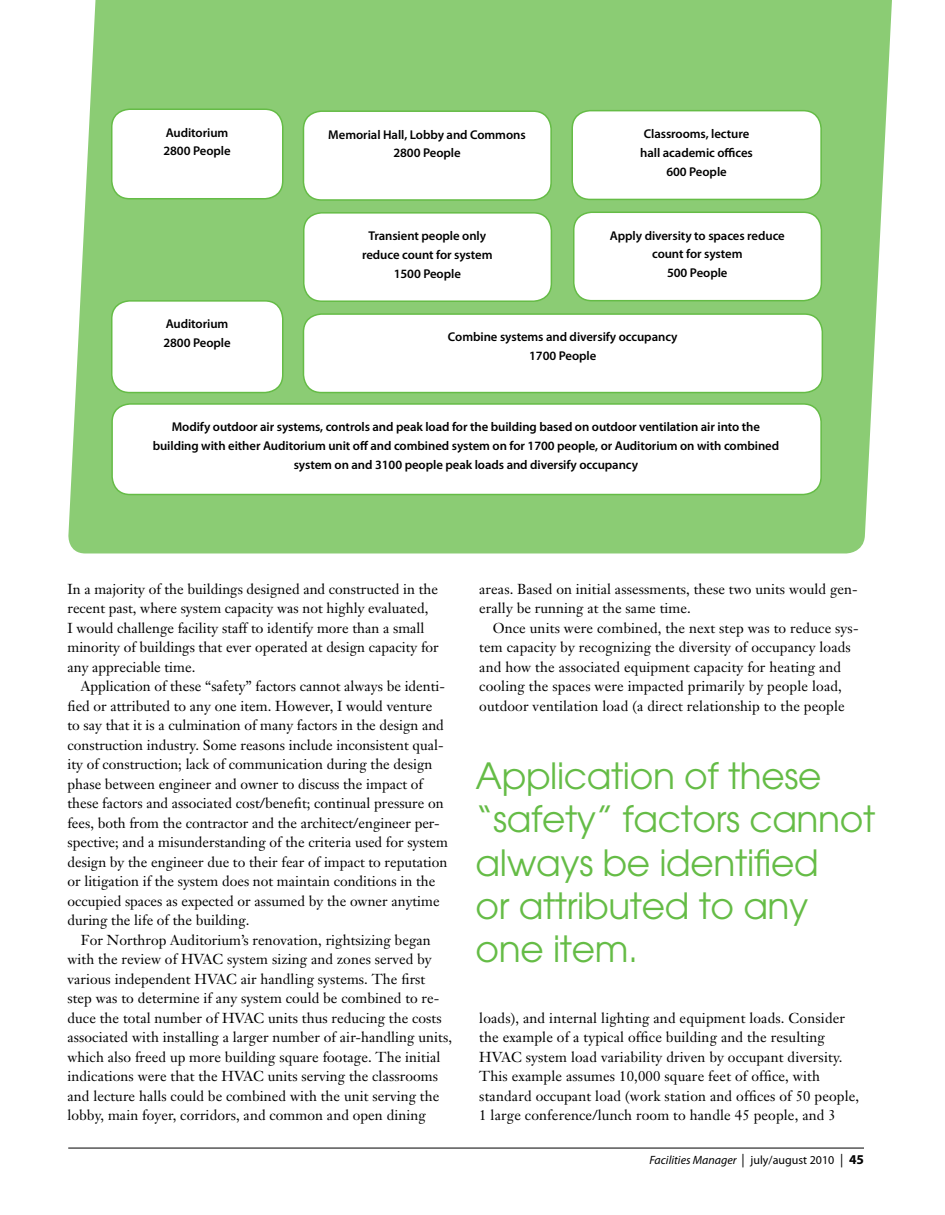
<style>
.page{position:relative;width:945px;height:1215px;background:#fff}
.page>*{position:absolute;margin:0;border:0;box-sizing:border-box;transform-origin:0 0}
.t1{font:36px/43.2px "Avant Garde";letter-spacing:-.01em;color:#65bc46}
.t2{font:14.25px/19.5px "Janson Text";letter-spacing:.005em;color:#000}
.t3{font:600 12.75px/18.8px "Myriad Pro";letter-spacing:-.005em;color:#000;text-align:center}
.t4{font:italic 12px "Myriad Pro";color:#000}
.s1{font-style:normal;font-size:13.5px}
.s2{font-style:normal}
.s3{font-weight:700;font-style:normal;font-size:13.5px}
</style>
<div class="page">
<svg style="left:68px;top:0;width:824px;height:554px;background:#92cf7d"></svg>
<div style="left:112px;top:109px;width:171px;height:90px;background:#fff;border-radius:18px"></div>
<div style="left:111px;top:108px;width:173px;height:91px;border:2px solid #65bc46;border-radius:18px"></div>
<div style="left:303px;top:111px;width:248px;height:89px;background:#fff;border-radius:18px"></div>
<div style="left:303px;top:110px;width:249px;height:91px;border:2px solid #65bc46;border-radius:18px"></div>
<div style="left:304px;top:213px;width:247px;height:88px;background:#fff;border-radius:18px"></div>
<div style="left:303px;top:212px;width:249px;height:90px;border:2px solid #65bc46;border-radius:18px"></div>
<div style="left:303px;top:314px;width:519px;height:79px;background:#fff;border-radius:18px"></div>
<div style="left:303px;top:313px;width:520px;height:80px;border:2px solid #65bc46;border-radius:18px"></div>
<div style="left:112px;top:404px;width:709px;height:91px;background:#fff;border-radius:18px"></div>
<div style="left:111px;top:403px;width:711px;height:92px;border:2px solid #65bc46;border-radius:18px"></div>
<div style="left:112px;top:301px;width:171px;height:92px;background:#fff;border-radius:18px"></div>
<div style="left:111px;top:300px;width:173px;height:93px;border:2px solid #65bc46;border-radius:18px"></div>
<div style="left:572px;top:111px;width:249px;height:88px;background:#fff;border-radius:18px"></div>
<div style="left:572px;top:110px;width:250px;height:90px;border:2px solid #65bc46;border-radius:18px"></div>
<div style="left:574px;top:212px;width:247px;height:89px;background:#fff;border-radius:18px"></div>
<div style="left:573px;top:212px;width:249px;height:89px;border:2px solid #65bc46;border-radius:18px"></div>
<hr style="left:68px;top:1148px;width:796px;height:1px;background:#000">
<p class="t3" style="left:163px;top:123px;width:69px;text-align:left">Auditorium<br>2800 People</p>
<p class="t3" style="left:328px;top:125px;width:199px">Memorial Hall, Lobby and Commons<br>2800 People</p>
<p class="t3" style="left:362px;top:226px;width:132px">Transient people only reduce count for system<br>1500 People</p>
<p class="t3" style="left:640px;top:124px;width:114px">Classrooms, lecture hall academic offices<br>600 People</p>
<p class="t3" style="left:610px;top:226px;width:177px">Apply diversity to spaces reduce count for system<br>500 People</p>
<p class="t3" style="left:163px;top:314px;width:69px;text-align:left">Auditorium<br>2800 People</p>
<p class="t3" style="left:448px;top:327px;width:231px">Combine systems and diversify occupancy<br>1700 People</p>
<p class="t3" style="left:153px;top:417px;width:628px">Modify outdoor air systems, controls and peak load for the building based on outdoor ventilation air into the building with either Auditorium unit off and combined system on for 1700 people, or Auditorium on with combined system on and 3100 people peak loads and diversify occupancy</p>
<p class="t2" style="left:68px;top:579px;width:373px">In a majority of the buildings designed and constructed in the recent past, where system capacity was not highly evaluated,<br>I would challenge facility staff to identify more than a small minority of buildings that ever operated at design capacity for any appreciable time.</p>
<p class="t2" style="left:68px;top:677px;width:382px;text-indent:13px">Application of these “safety” factors cannot always be identi&shy;fied or attributed to any one item. However, I would venture to say that it is a culmination of many factors in the design and construction industry. Some reasons include inconsistent qual&shy;ity of construction; lack of communication during the design phase between engineer and owner to discuss the impact of these factors and associated cost/benefit; continual pressure on fees, both from the contractor and the architect/engineer per&shy;spective; and a misunderstanding of the criteria used for system design by the engineer due to their fear of impact to reputation or litigation if the system does not maintain conditions in the occupied spaces as expected or assumed by the owner anytime during the life of the building.</p>
<p class="t2" style="left:68px;top:930px;width:386px;text-indent:13px">For Northrop Auditorium’s renovation, rightsizing began with the review of HVAC system sizing and zones served by various independent HVAC air handling systems. The first step was to determine if any system could be combined to re&shy;duce the total number of HVAC units thus reducing the costs associated with installing a larger number of air-handling units, which also freed up more building square footage. The initial indications were that the HVAC units serving the classrooms and lecture halls could be combined with the unit serving the lobby, main foyer, corridors, and common and open dining</p>
<p class="t2" style="left:479px;top:579px;width:380px">areas. Based on initial assessments, these two units would gen&shy;erally be running at the same time.</p>
<p class="t2" style="left:479px;top:618px;width:381px;text-indent:13px">Once units were combined, the next step was to reduce sys&shy;tem capacity by recognizing the diversity of occupancy loads and how the associated equipment capacity for heating and cooling the spaces were impacted primarily by people load, outdoor ventilation load (a direct relationship to the people</p>
<h1 class="t1" style="left:476px;top:754px;width:401px">Application of these “safety” factors cannot always be identified<br>or attributed to any one item.</h1>
<p class="t2" style="left:479px;top:1008px;width:382px">loads), and internal lighting and equipment loads. Consider the example of a typical office building and the resulting HVAC system load variability driven by occupant diversity.<br>This example assumes 10,000 square feet of office, with standard occupant load (work station and offices of 50 people, 1 large conference/lunch room to handle 45 people, and 3</p>
<p class="t4" style="left:650px;top:1153px;width:216px">Facilities Manager <span class="s1">|</span> <span class="s2">july/august 2010</span> <span class="s1">|</span> <span class="s3">45</span></p>
</div>
